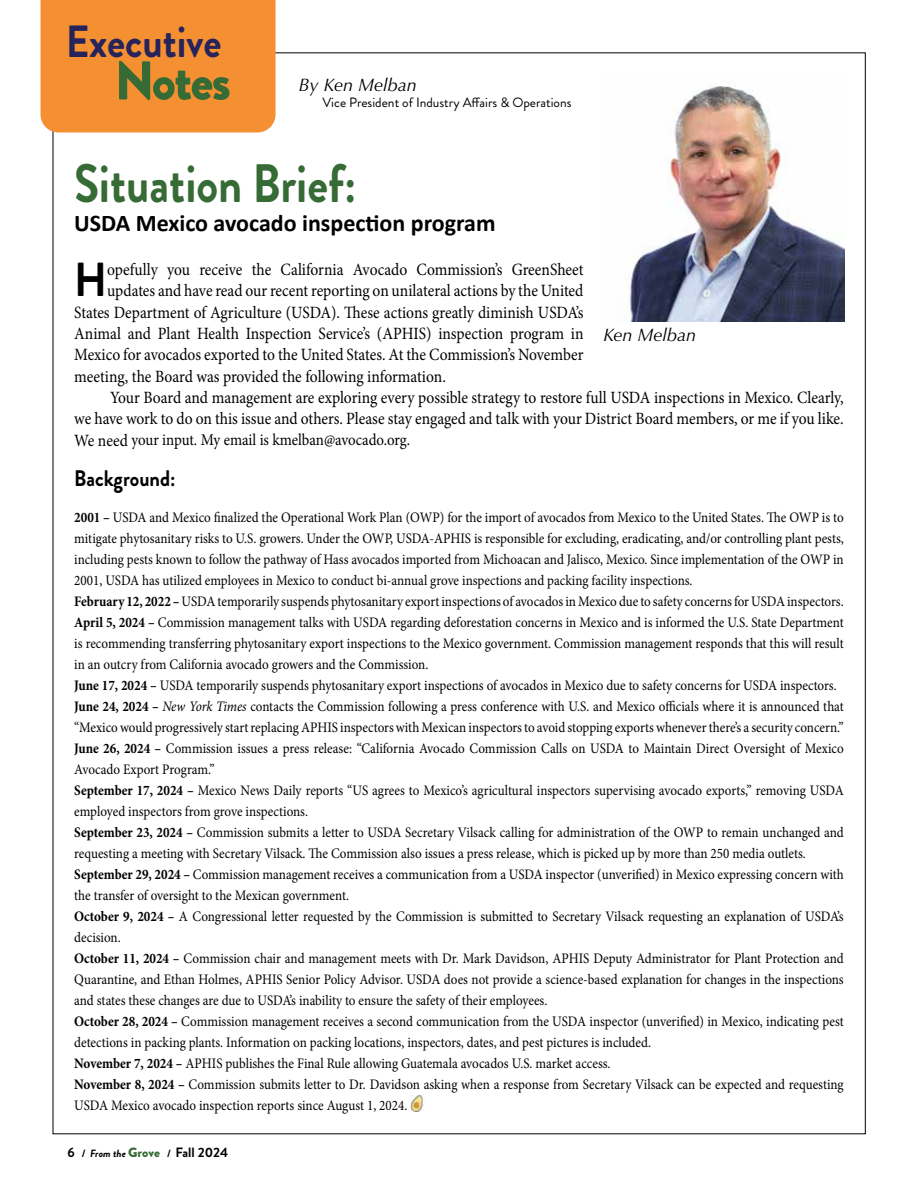
<style>
.page{position:relative;width:918px;height:1188px;background:#fff}
.page>*{position:absolute;margin:0;border:0;box-sizing:border-box;transform-origin:0 0}
.t1{font:900 54.3px "Brandon Grotesque";letter-spacing:-.03em;color:#366b35;scale:.95 1}
.t2{font:700 54px "Brandon Grotesque";color:#366b35;scale:.86 1}
.t3{font:700 47.7px "Brandon Grotesque";color:#000;scale:.9 1}
.t4{font:700 45px "Brandon Grotesque";color:#27235b;scale:.9 1}
.t5{font:700 24px "Calibri";color:#000}
.t6{font:700 22.5px "Brandon Grotesque";color:#000;scale:.9 1}
.t7{font:italic 18px "Optima";color:#000}
.t8{font:17.25px "Minion Pro";color:#000;scale:.9 1}
.t9{font:16.5px "Minion Pro";letter-spacing:-.005em;color:#000;scale:.9 1}
.t10{font:14.55px/21px "Minion Pro";color:#000;scale:.9 1}
.t11{font:13.5px "Brandon Grotesque";color:#000}
.t12{font:700 13.5px "Brandon Grotesque";color:#000}
.s1{font-size:17.25px}
.s2{font-weight:700}
.s3{font-style:italic}
.s4{font-size:10.5px}
.s5{font-style:italic;font-size:10.5px}
.s6{font-weight:900;color:#366b35}
</style>
<div class="page">
<div style="left:40px;top:0;width:236px;height:132px;background:#f49032"></div>
<img style="left:630px;top:82px;width:214px;height:240px">
<img style="left:409px;top:1094px;width:15px;height:18px">
<h3 class="t4" style="left:66px;top:10px;width:175px">Executive</h3>
<h1 class="t1" style="left:115px;top:42px;width:124px">Notes</h1>
<p class="t7" style="left:298px;top:74px;width:120px">By Ken Melban</p>
<p class="t11" style="left:322px;top:93px;width:251px">Vice President of Industry Affairs &amp; Operations</p>
<h2 class="t2" style="left:74px;top:146px;width:330px">Situation Brief:</h2>
<h3 class="t5" style="left:74px;top:206px;width:423px">USDA Mexico avocado inspection program</h3>
<h3 class="t3" style="left:74px;top:247px;width:38px">H</h3>
<p class="t8" style="left:107px;top:258px;width:531px">opefully you receive the California Avocado Commission’s GreenSheet</p>
<p class="t8" style="left:107px;top:279px;width:531px">updates and have read our recent reporting on unilateral actions by the United</p>
<p class="t8" style="left:74px;top:301px;width:567px">States Department of Agriculture (USDA). These actions greatly diminish USDA’s</p>
<p class="t8" style="left:74px;top:322px;width:567px">Animal and Plant Health Inspection Service’s (APHIS) inspection program in</p>
<p class="t8" style="left:74px;top:343px;width:567px">Mexico for avocados exported to the United States. At the Commission’s November</p>
<p class="t8" style="left:74px;top:365px;width:414px">meeting, the Board was provided the following information.</p>
<p class="t8" style="left:110px;top:386px;width:817px">Your Board and management are exploring every possible strategy to restore full USDA inspections in Mexico. Clearly,</p>
<p class="t8" style="left:74px;top:407px;width:856px">we have work to do on this issue and others. Please stay engaged and talk with your District Board members, or me if you like.</p>
<p class="t9" style="left:74px;top:429px;width:375px"><span class="s1">We need</span> your input. My email is kmelban@avocado.org.</p>
<p class="t7" style="left:603px;top:324px;width:95px">Ken Melban</p>
<h3 class="t6" style="left:74px;top:462px;width:114px">Background:</h3>
<p class="t10" style="left:74px;top:507px;width:857px"><span class="s2">2001 –</span> USDA and Mexico finalized the Operational Work Plan (OWP) for the import of avocados from Mexico to the United States. The OWP is to mitigate phytosanitary risks to U.S. growers. Under the OWP, USDA-APHIS is responsible for excluding, eradicating, and/or controlling plant pests, including pests known to follow the pathway of Hass avocados imported from Michoacan and Jalisco, Mexico. Since implementation of the OWP in 2001, USDA has utilized employees in Mexico to conduct bi-annual grove inspections and packing facility inspections.<br><span class="s2">February 12, 2022 –</span> USDA temporarily suspends phytosanitary export inspections of avocados in Mexico due to safety concerns for USDA inspectors.<br><span class="s2">April 5, 2024 –</span> Commission management talks with USDA regarding deforestation concerns in Mexico and is informed the U.S. State Department is recommending transferring phytosanitary export inspections to the Mexico government. Commission management responds that this will result in an outcry from California avocado growers and the Commission.<br><span class="s2">June 17, 2024 –</span> USDA temporarily suspends phytosanitary export inspections of avocados in Mexico due to safety concerns for USDA inspectors.<br><span class="s2">June 24, 2024 –</span> <span class="s3">New York Times</span> contacts the Commission following a press conference with U.S. and Mexico officials where it is announced that “Mexico would progressively start replacing APHIS inspectors with Mexican inspectors to avoid stopping exports whenever there’s a security concern.” <span class="s2">June 26, 2024 –</span> Commission issues a press release: “California Avocado Commission Calls on USDA to Maintain Direct Oversight of Mexico Avocado Export Program.”<br><span class="s2">September 17, 2024 –</span> Mexico News Daily reports “US agrees to Mexico’s agricultural inspectors supervising avocado exports,” removing USDA employed inspectors from grove inspections.<br><span class="s2">September 23, 2024 –</span> Commission submits a letter to USDA Secretary Vilsack calling for administration of the OWP to remain unchanged and requesting a meeting with Secretary Vilsack. The Commission also issues a press release, which is picked up by more than 250 media outlets.<br><span class="s2">September 29, 2024 –</span> Commission management receives a communication from a USDA inspector (unverified) in Mexico expressing concern with the transfer of oversight to the Mexican government.<br><span class="s2">October 9, 2024 –</span> A Congressional letter requested by the Commission is submitted to Secretary Vilsack requesting an explanation of USDA’s decision.<br><span class="s2">October 11, 2024 –</span> Commission chair and management meets with Dr. Mark Davidson, APHIS Deputy Administrator for Plant Protection and Quarantine, and Ethan Holmes, APHIS Senior Policy Advisor. USDA does not provide a science-based explanation for changes in the inspections and states these changes are due to USDA’s inability to ensure the safety of their employees.<br><span class="s2">October 28, 2024 –</span> Commission management receives a second communication from the USDA inspector (unverified) in Mexico, indicating pest detections in packing plants. Information on packing locations, inspectors, dates, and pest pictures is included.<br><span class="s2">November 7, 2024 –</span> APHIS publishes the Final Rule allowing Guatemala avocados U.S. market access.<br><span class="s2">November 8, 2024 –</span> Commission submits letter to Dr. Davidson asking when a response from Secretary Vilsack can be expected and requesting USDA Mexico avocado inspection reports since August 1, 2024.</p>
<p class="t12" style="left:68px;top:1143px;width:162px">6 <span class="s4">/</span> <span class="s5">From the</span> <span class="s6">Grove</span> <span class="s4">/</span> Fall 2024</p>
</div>
